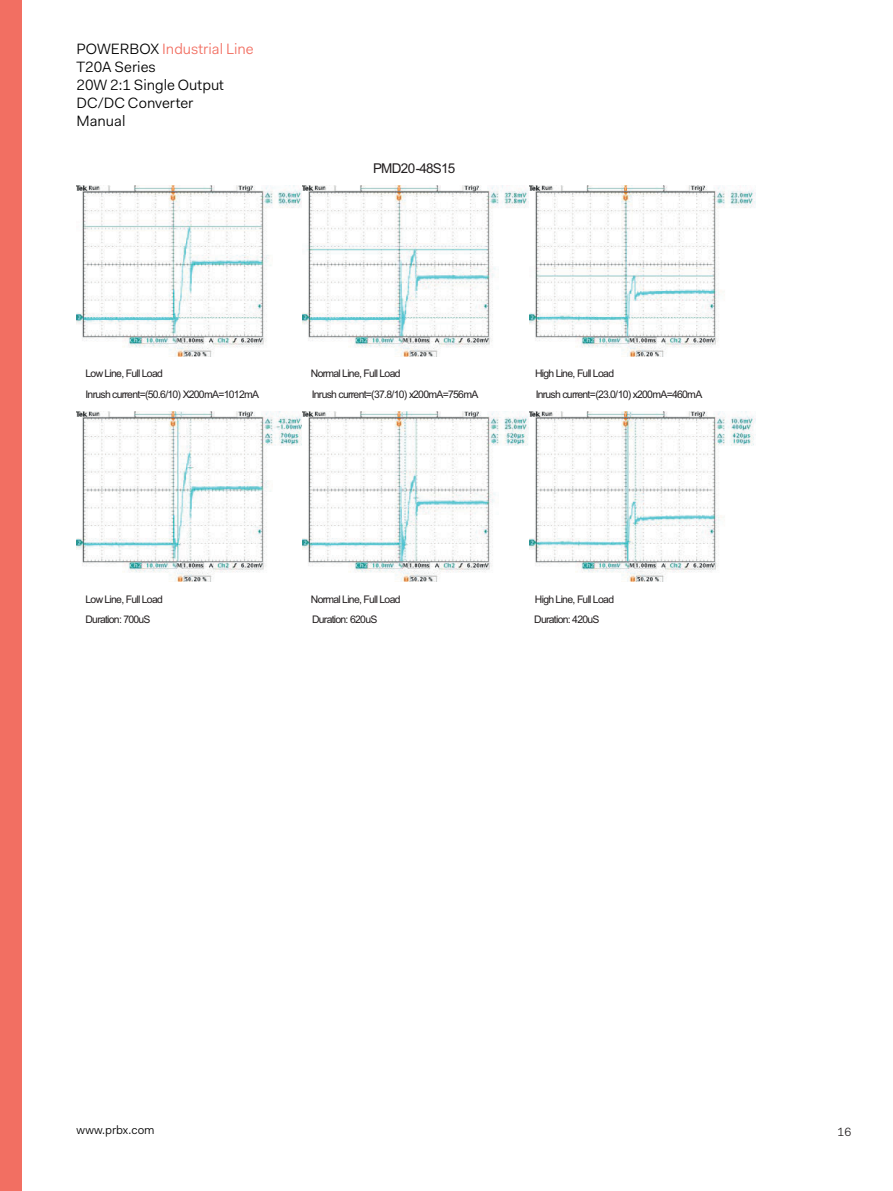
<style>
.page{position:relative;width:893px;height:1191px;background:#fff}
.page>*{position:absolute;margin:0;border:0;box-sizing:border-box;transform-origin:0 0}
.t1{font:15px/18px "Fakt Pro Blond";color:#000}
.t2{font:13.5px "Arial";letter-spacing:-.055em;color:#231f20}
.t3{font:12px "Fakt Pro Blond";color:#000}
.t4{font:12px "Fakt Pro Blond";color:#231f20}
.t5{font:10.5px "Arial";letter-spacing:-.07em;color:#231f20}
.s1{color:#f26f62}
</style>
<div class="page">
<div style="left:0;top:0;width:21px;height:1191px;background:#f26f62"></div>
<img style="left:77px;top:186px;width:679px;height:170px">
<img style="left:77px;top:411px;width:679px;height:170px">
<h1 class="t1" style="left:77px;top:40px;width:179px">POWERBOX <span class="s1">Industrial Line<br></span>T20A Series<br>20W 2:1 Single Output<br>DC/DC Converter<br>Manual</h1>
<p class="t2" style="left:373px;top:160px;width:84px">PMD20-48S15</p>
<p class="t5" style="left:86px;top:367px;width:79px">Low Line, Full Load</p>
<p class="t5" style="left:311px;top:367px;width:91px">Normal Line, Full Load</p>
<p class="t5" style="left:535px;top:367px;width:81px">High Line, Full Load</p>
<p class="t5" style="left:85px;top:387px;width:175px">Inrush current=(50.6/10) X200mA=1012mA</p>
<p class="t5" style="left:312px;top:387px;width:168px">Inrush current=(37.8/10) x200mA=756mA</p>
<p class="t5" style="left:536px;top:387px;width:168px">Inrush current=(23.0/10) x200mA=460mA</p>
<p class="t5" style="left:86px;top:592px;width:79px">Low Line, Full Load</p>
<p class="t5" style="left:311px;top:592px;width:91px">Normal Line, Full Load</p>
<p class="t5" style="left:535px;top:592px;width:81px">High Line, Full Load</p>
<p class="t5" style="left:85px;top:612px;width:67px">Duration: 700uS</p>
<p class="t5" style="left:312px;top:612px;width:67px">Duration: 620uS</p>
<p class="t5" style="left:534px;top:612px;width:67px">Duration: 420uS</p>
<p class="t3" style="left:77px;top:1122px;width:80px">www.prbx.com</p>
<p class="t4" style="left:837px;top:1124px;width:15px">16</p>
</div>
